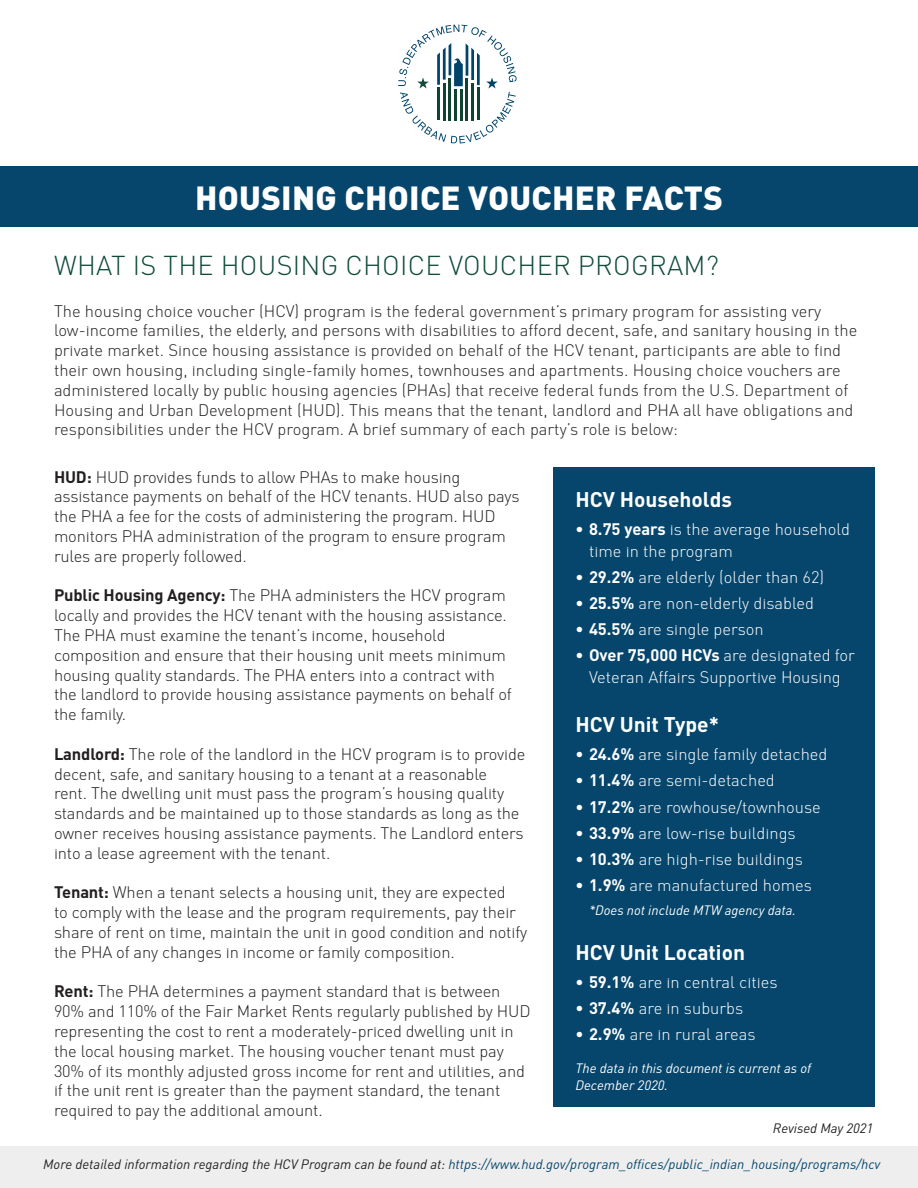
<style>
.page{position:relative;width:918px;height:1188px;background:#fff}
.page>*{position:absolute;margin:0;border:0;box-sizing:border-box;transform-origin:0 0}
.t1{font:900 33px "DIN Pro";letter-spacing:.01em;color:#fff}
.t2{font:300 27px "DIN Pro";letter-spacing:.01em;color:#104b3c}
.t3{font:700 21px "DIN Pro";color:#fff}
.t4{font:300 16.5px/19.8px "DIN Pro";letter-spacing:-.01em;color:#231f20}
.t5{font:300 16.5px/21.6px "DIN Pro";color:#fff}
.t6{font:italic 13.5px "DIN";color:#06466c}
.white_bold_bullets{font:italic 13.5px/16.5px "DIN";color:#fff}
.t7{font:italic 13.5px "DIN";color:#231f20}
.s1{font-weight:700}
.s2{color:#231f20}
</style>
<div class="page">
<div style="left:0;top:1147px;width:918px;height:41px;background:#eeeeef"></div>
<svg style="left:398px;top:25px;width:119px;height:118px"></svg>
<div style="left:0;top:166px;width:918px;height:60px;background:#06466c"></div>
<div style="left:553px;top:468px;width:321px;height:639px;background:#06466c"></div>
<p class="t1" style="left:195px;top:176px;width:529px">HOUSING CHOICE VOUCHER FACTS</p>
<p class="t2" style="left:54px;top:249px;width:666px">WHAT IS THE HOUSING CHOICE VOUCHER PROGRAM?</p>
<p class="t4" style="left:54px;top:301px;width:805px">The housing choice voucher (HCV) program is the federal government’s primary program for assisting very low-income families, the elderly, and persons with disabilities to afford decent, safe, and sanitary housing in the private market. Since housing assistance is provided on behalf of the HCV tenant, participants are able to find their own housing, including single-family homes, townhouses and apartments. Housing choice vouchers are administered locally by public housing agencies (PHAs) that receive federal funds from the U.S. Department of Housing and Urban Development (HUD). This means that the tenant, landlord and PHA all have obligations and responsibilities under the HCV program. A brief summary of each party’s role is below:</p>
<p class="t4" style="left:54px;top:467px;width:467px"><span class="s1">HUD:</span> HUD provides funds to allow PHAs to make housing assistance payments on behalf of the HCV tenants. HUD also pays the PHA a fee for the costs of administering the program. HUD monitors PHA administration of the program to ensure program rules are properly followed.</p>
<p class="t4" style="left:54px;top:585px;width:460px"><span class="s1">Public Housing Agency:</span> The PHA administers the HCV program locally and provides the HCV tenant with the housing assistance.<br>The PHA must examine the tenant’s income, household composition and ensure that their housing unit meets minimum housing quality standards. The PHA enters into a contract with the landlord to provide housing assistance payments on behalf of the family.</p>
<p class="t4" style="left:54px;top:744px;width:473px"><span class="s1">Landlord:</span> The role of the landlord in the HCV program is to provide decent, safe, and sanitary housing to a tenant at a reasonable<br>rent. The dwelling unit must pass the program’s housing quality standards and be maintained up to those standards as long as the owner receives housing assistance payments. The Landlord enters into a lease agreement with the tenant.</p>
<p class="t4" style="left:54px;top:882px;width:475px"><span class="s1">Tenant:</span> When a tenant selects a housing unit, they are expected<br>to comply with the lease and the program requirements, pay their share of rent on time, maintain the unit in good condition and notify the PHA of any changes in income or family composition.</p>
<p class="t4" style="left:54px;top:981px;width:478px"><span class="s1">Rent:</span> The PHA determines a payment standard that is between 90% and 110% of the Fair Market Rents regularly published by HUD representing the cost to rent a moderately-priced dwelling unit in the local housing market. The housing voucher tenant must pay 30% of its monthly adjusted gross income for rent and utilities, and if the unit rent is greater than the payment standard, the tenant required to pay the additional amount.</p>
<p class="t3" style="left:576px;top:485px;width:158px">HCV Households</p>
<p class="t5" style="left:589px;top:518px;width:263px;text-indent:-14px"><span class="s1">• 8.75 years</span> is the average household time in the program</p>
<p class="t5" style="left:576px;top:566px;width:250px"><span class="s1">• 29.2%</span> are elderly (older than 62)</p>
<p class="t5" style="left:576px;top:592px;width:240px"><span class="s1">• 25.5%</span> are non-elderly disabled</p>
<p class="t5" style="left:576px;top:618px;width:190px"><span class="s1">• 45.5%</span> are single person</p>
<p class="t5" style="left:576px;top:644px;width:281px;text-align:center"><span class="s1">• Over 75,000 HCVs</span> are designated for<br>Veteran Affairs Supportive Housing</p>
<p class="t3" style="left:576px;top:710px;width:145px">HCV Unit Type*</p>
<p class="t5" style="left:576px;top:743px;width:253px"><span class="s1">• 24.6%</span> are single family detached</p>
<p class="t5" style="left:576px;top:769px;width:201px"><span class="s1">• 11.4%</span> are semi-detached</p>
<p class="t5" style="left:576px;top:796px;width:247px"><span class="s1">• 17.2%</span> are rowhouse/townhouse</p>
<p class="t5" style="left:576px;top:822px;width:222px"><span class="s1">• 33.9%</span> are low-rise buildings</p>
<p class="t5" style="left:576px;top:848px;width:229px"><span class="s1">• 10.3%</span> are high-rise buildings</p>
<p class="t5" style="left:576px;top:874px;width:238px"><span class="s1">• 1.9%</span> are manufactured homes</p>
<p class="white_bold_bullets" style="left:589px;top:901px;width:209px">*Does not include MTW agency data.</p>
<p class="t3" style="left:576px;top:938px;width:171px">HCV Unit Location</p>
<p class="t5" style="left:576px;top:971px;width:204px"><span class="s1">• 59.1%</span> are in central cities</p>
<p class="t5" style="left:576px;top:997px;width:169px"><span class="s1">• 37.4%</span> are in suburbs</p>
<p class="t5" style="left:576px;top:1023px;width:181px"><span class="s1">• 2.9%</span> are in rural areas</p>
<p class="white_bold_bullets" style="left:576px;top:1060px;width:237px">The data in this document is current as of<br>December 2020.</p>
<p class="t7" style="left:773px;top:1120px;width:102px">Revised May 2021</p>
<p class="t6" style="left:43px;top:1156px;width:839px"><span class="s2">More detailed information regarding the HCV Program can be found at:</span> https://www.hud.gov/program_offices/public_indian_housing/programs/hcv</p>
</div>
